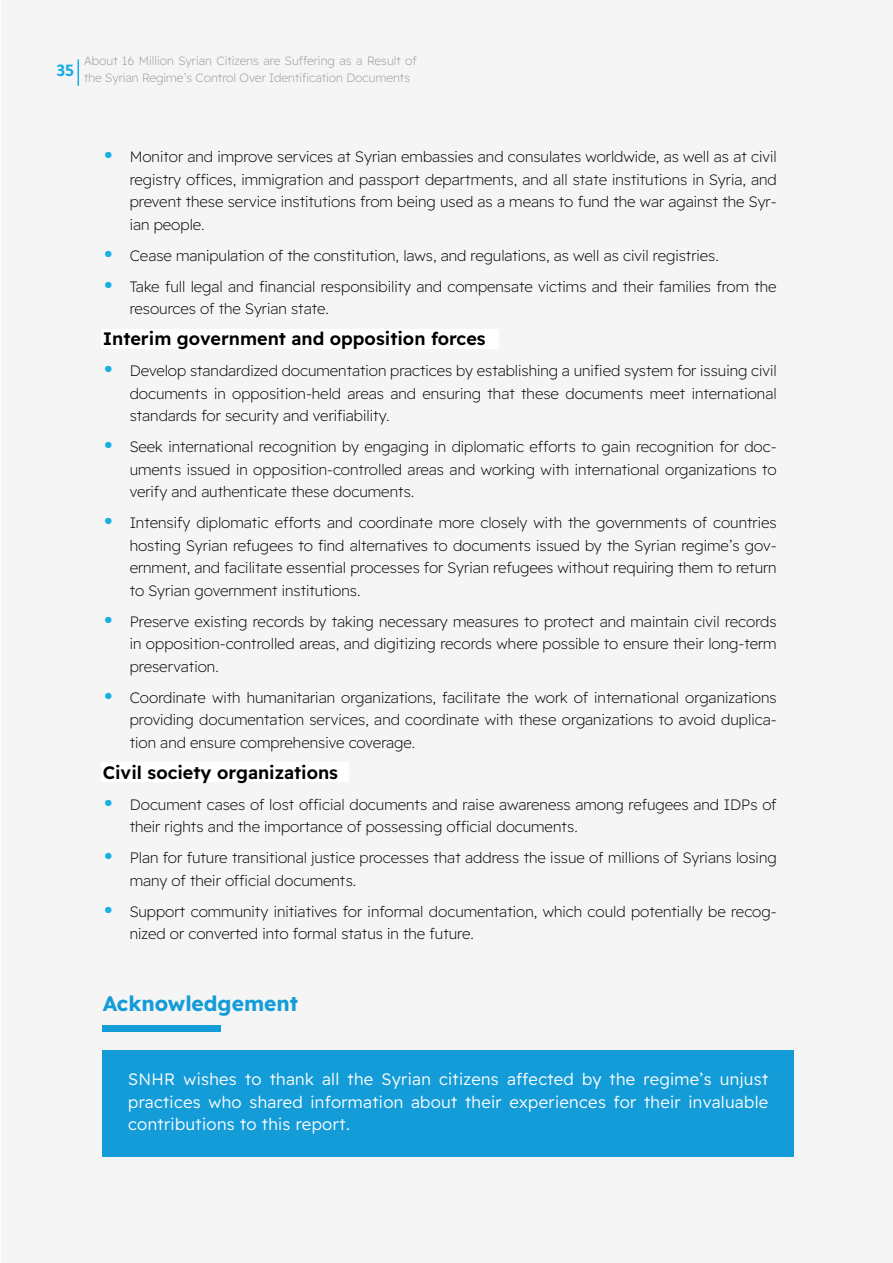
<style>
.page{position:relative;width:893px;height:1263px;background:#fff}
.page>*{position:absolute;margin:0;border:0;box-sizing:border-box;transform-origin:0 0}
.t1{font:300 22.5px "Calibri";color:#1ab0e3}
.t2{font:700 21px "Readex Pro";color:#139cd8}
.t3{font:600 18px "Readex Pro";color:#000}
.t4{font:700 18px "Tajawal";color:#00aeef}
.t5{font:300 16.5px/22.5px "Readex Pro";letter-spacing:.02em;color:#fff}
.t6{font:200 15px/31px "Readex Pro";color:#000}
.t7{font:200 12px "Readex Pro";color:#919496}
</style>
<div class="page">
<div style="left:1px;top:0;width:892px;height:1263px;background:#f5f5f5"></div>
<div style="left:101px;top:330px;width:398px;height:19px;background:#fff"></div>
<div style="left:101px;top:762px;width:248px;height:19px;background:#fff"></div>
<div style="left:102px;top:1050px;width:692px;height:107px;background:#139cd8"></div>
<div style="left:103px;top:1026px;width:118px;height:6px;background:#139cd8"></div>
<p class="t4" style="left:56px;top:56px;width:19px">35</p>
<p class="t7" style="left:84px;top:54px;width:334px">About 16 Million Syrian Citizens are Suffering as a Result of</p>
<p class="t7" style="left:84px;top:70px;width:327px">the Syrian Regime s’ Control Over Identification Documents</p>
<h1 class="t1" style="left:103px;top:141px;width:13px">•</h1>
<h1 class="t1" style="left:103px;top:239px;width:13px">•</h1>
<h1 class="t1" style="left:103px;top:270px;width:13px">•</h1>
<p class="t6" style="left:130px;top:142px;width:648px">Monitor and improve services at Syrian embassies and consulates worldwide, as well as at civil</p>
<p class="t6" style="left:130px;top:164px;width:648px">registry offices, immigration and passport departments, and all state institutions in Syria, and</p>
<p class="t6" style="left:130px;top:209px;width:76px">ian people.</p>
<p class="t6" style="left:130px;top:187px;width:648px">prevent these service institutions from being used as a means to fund the war against the Syr-</p>
<p class="t6" style="left:130px;top:240px;width:591px">Cease manipulation of the constitution, laws, and regulations, as well as civil registries.</p>
<p class="t6" style="left:130px;top:271px;width:648px">Take full legal and financial responsibility and compensate victims and their families from the</p>
<p class="t6" style="left:130px;top:294px;width:201px">resources of the Syrian state.</p>
<p class="t3" style="left:103px;top:329px;width:385px">Interim government and opposition forces</p>
<p class="t6" style="left:130px;top:356px;width:648px">Develop standardized documentation practices by establishing a unified system for issuing civil</p>
<h1 class="t1" style="left:103px;top:355px;width:13px">•</h1>
<h1 class="t1" style="left:103px;top:431px;width:13px">•</h1>
<h1 class="t1" style="left:103px;top:507px;width:13px">•</h1>
<h1 class="t1" style="left:103px;top:605px;width:13px">•</h1>
<h1 class="t1" style="left:103px;top:681px;width:13px">•</h1>
<p class="t6" style="left:130px;top:382px;width:648px;line-height:22.5px">documents in opposition-held areas and ensuring that these documents meet international standards for security and verifiability.</p>
<p class="t6" style="left:130px;top:454px;width:648px">uments issued in opposition-controlled areas and working with international organizations to</p>
<p class="t6" style="left:130px;top:432px;width:648px">Seek international recognition by engaging in diplomatic efforts to gain recognition for doc-</p>
<p class="t6" style="left:130px;top:477px;width:648px">verify and authenticate these documents.<br>Intensify diplomatic efforts and coordinate more closely with the governments of countries</p>
<p class="t6" style="left:130px;top:530px;width:648px">hosting Syrian refugees to find alternatives to documents issued by the Syrian regime s’ gov-</p>
<p class="t6" style="left:130px;top:575px;width:648px">to Syrian government institutions.<br>Preserve existing records by taking necessary measures to protect and maintain civil records</p>
<p class="t6" style="left:130px;top:553px;width:648px">ernment, and facilitate essential processes for Syrian refugees without requiring them to return</p>
<p class="t6" style="left:130px;top:633px;width:648px;line-height:22.5px">in opposition-controlled areas, and digitizing records where possible to ensure their long-term preservation.</p>
<p class="t6" style="left:130px;top:682px;width:648px">Coordinate with humanitarian organizations, facilitate the work of international organizations</p>
<p class="t6" style="left:130px;top:705px;width:648px">providing documentation services, and coordinate with these organizations to avoid duplica-</p>
<p class="t3" style="left:103px;top:762px;width:237px">Civil society organizations</p>
<p class="t6" style="left:130px;top:789px;width:648px">Document cases of lost official documents and raise awareness among refugees and IDPs of</p>
<p class="t6" style="left:130px;top:727px;width:287px">tion and ensure comprehensive coverage.</p>
<h1 class="t1" style="left:103px;top:788px;width:13px">•</h1>
<h1 class="t1" style="left:103px;top:842px;width:13px">•</h1>
<h1 class="t1" style="left:103px;top:895px;width:13px">•</h1>
<p class="t6" style="left:130px;top:812px;width:648px">their rights and the importance of possessing official documents.<br>Plan for future transitional justice processes that address the issue of millions of Syrians losing</p>
<p class="t6" style="left:130px;top:865px;width:228px">many of their official documents.</p>
<p class="t6" style="left:130px;top:919px;width:346px">nized or converted into formal status in the future.</p>
<p class="t6" style="left:130px;top:896px;width:648px">Support community initiatives for informal documentation, which could potentially be recog-</p>
<h2 class="t2" style="left:103px;top:991px;width:197px">Acknowledgement</h2>
<p class="t5" style="left:128px;top:1068px;width:49px">SNHR</p>
<p class="t5" style="left:183px;top:1068px;width:55px">wishes</p>
<p class="t5" style="left:245px;top:1068px;width:18px">to</p>
<p class="t5" style="left:270px;top:1068px;width:46px">thank</p>
<p class="t5" style="left:322px;top:1068px;width:19px">all</p>
<p class="t5" style="left:348px;top:1068px;width:27px">the</p>
<p class="t5" style="left:381px;top:1068px;width:51px">Syrian</p>
<p class="t5" style="left:439px;top:1068px;width:61px">citizens</p>
<p class="t5" style="left:507px;top:1068px;width:68px">affected</p>
<p class="t5" style="left:582px;top:1068px;width:21px">by</p>
<p class="t5" style="left:610px;top:1068px;width:27px">the</p>
<p class="t5" style="left:643px;top:1068px;width:70px">regime s’</p>
<p class="t5" style="left:720px;top:1068px;width:50px">unjust</p>
<p class="t5" style="left:128px;top:1091px;width:223px">practices<br>contributions to this report.</p>
<p class="t5" style="left:311px;top:1091px;width:94px">information</p>
<p class="t5" style="left:209px;top:1091px;width:35px">who</p>
<p class="t5" style="left:249px;top:1091px;width:55px">shared</p>
<p class="t5" style="left:411px;top:1091px;width:48px">about</p>
<p class="t5" style="left:465px;top:1091px;width:38px">their</p>
<p class="t5" style="left:509px;top:1091px;width:98px">experiences</p>
<p class="t5" style="left:614px;top:1091px;width:24px">for</p>
<p class="t5" style="left:644px;top:1091px;width:38px">their</p>
<p class="t5" style="left:688px;top:1091px;width:81px">invaluable</p>
</div>
